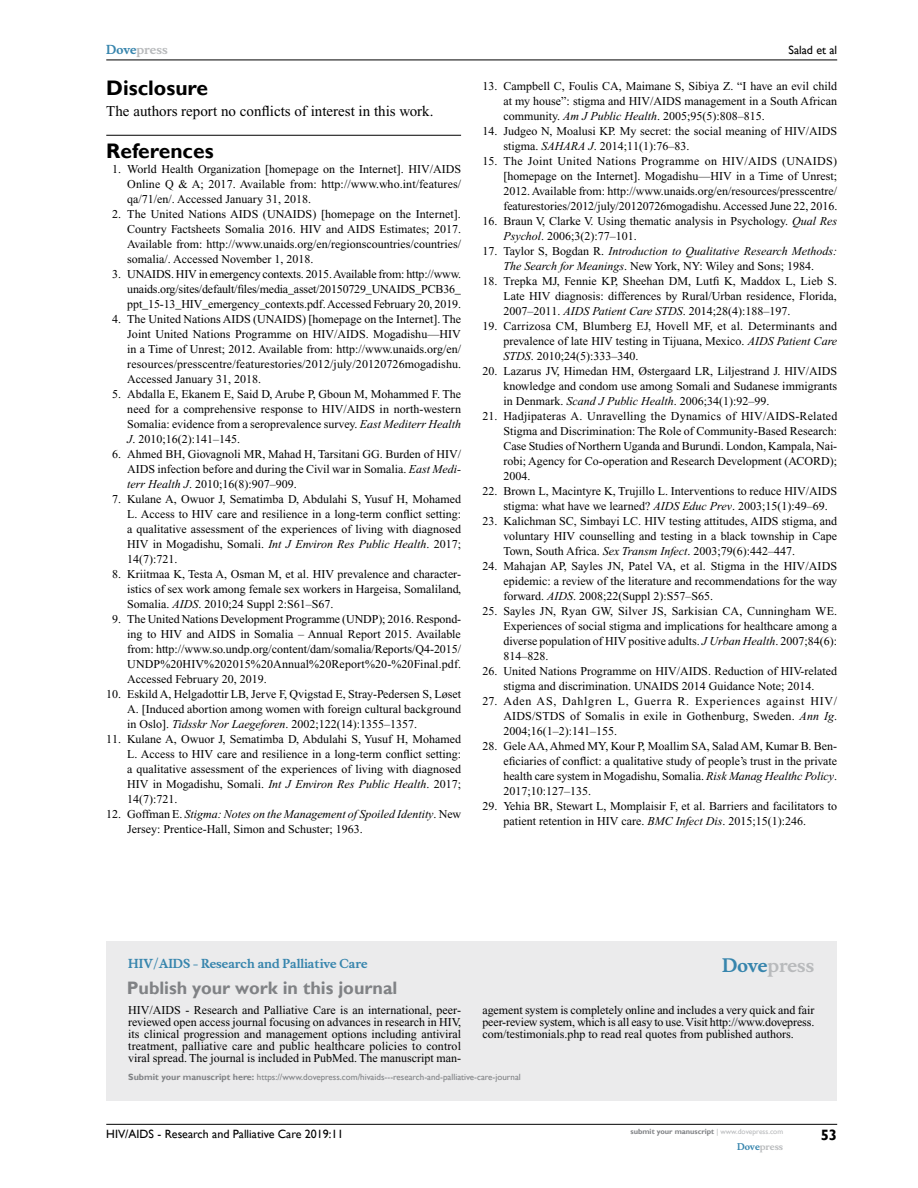
<style>
.page{position:relative;width:918px;height:1188px;background:#fff}
.page>*{position:absolute;margin:0;border:0;box-sizing:border-box;transform-origin:0 0}
.t1{font:700 21px "Gill Sans";color:#000}
.t2{font:700 18px "Gill Sans";color:#808285}
.t3{font:700 18px "Musee";color:#b8babc}
.t4{font:15px "Times New Roman";color:#000}
.t5{font:700 15px "Gill Sans";color:#000}
.t6{font:12px/15px "Times New Roman";color:#000;text-align:justify}
.t7{font:italic 12px/15px "Times New Roman";color:#000;text-align:center}
.t8{font:12px "Gill Sans";color:#000}
.t9{font:700 12px "Musee";color:#3785ad}
.t10{font:700 12px "Musee";color:#b8babc}
.t11{font:9px "Gill Sans";color:#808285}
.t12{font:700 9px "Musee";color:#b8babc}
.t13{font:700 7.5px "Gill Sans";color:#808285}
.s1{color:#3785ad}
.s2{font-style:italic}
.s3{font-style:normal}
.s4{font-weight:700}
.s5{font-weight:400;color:#b8babc}
</style>
<div class="page">
<div style="left:106px;top:941px;width:731px;height:159px;background:#ebebec"></div>
<hr style="left:106px;top:135px;width:355px;height:1px;background:#000">
<hr style="left:106px;top:1124px;width:731px;height:1px;background:#000">
<hr style="left:106px;top:60px;width:731px;height:1px;background:#000">
<p class="t10" style="left:106px;top:43px;width:63px"><span class="s1">Dove</span>press</p>
<h1 class="t1" style="left:106px;top:76px;width:103px">Disclosure</h1>
<p class="t4" style="left:106px;top:103px;width:329px">The authors report no conflicts of interest in this work.</p>
<h1 class="t1" style="left:106px;top:139px;width:109px">References</h1>
<p class="t6" style="left:127px;top:162px;width:335px;text-indent:-15px">1. World Health Organization [homepage on the Internet]. HIV/AIDS Online Q &amp; A; 2017. Available from: http://www.who.int/features/ qa/71/en/. Accessed January 31, 2018.</p>
<p class="t6" style="left:127px;top:207px;width:335px;text-indent:-15px">2. The United Nations AIDS (UNAIDS) [homepage on the Internet].<br>Country Factsheets Somalia 2016. HIV and AIDS Estimates; 2017.<br>Available from: http://www.unaids.org/en/regionscountries/countries/ somalia/. Accessed November 1, 2018.</p>
<p class="t6" style="left:127px;top:267px;width:335px;text-indent:-15px">3. UNAIDS. HIV in emergency contexts. 2015. Available from: http://www. unaids.org/sites/default/files/media_asset/20150729_UNAIDS_PCB36_ ppt_15-13_HIV_emergency_contexts.pdf. Accessed February 20, 2019.</p>
<p class="t6" style="left:127px;top:312px;width:335px;text-indent:-15px">4. The United Nations AIDS (UNAIDS) [homepage on the Internet]. The Joint United Nations Programme on HIV/AIDS. Mogadishu—HIV in a Time of Unrest; 2012. Available from: http://www.unaids.org/en/ resources/presscentre/featurestories/2012/july/20120726mogadishu.<br>Accessed January 31, 2018.</p>
<p class="t6" style="left:127px;top:387px;width:335px;text-indent:-15px">5. Abdalla E, Ekanem E, Said D, Arube P, Gboun M, Mohammed F. The need for a comprehensive response to HIV/AIDS in north-western Somalia: evidence from a seroprevalence survey. <span class="s2">East Mediterr Health J</span>. 2010;16(2):141–145.</p>
<p class="t6" style="left:127px;top:447px;width:335px;text-indent:-15px">6. Ahmed BH, Giovagnoli MR, Mahad H, Tarsitani GG. Burden of HIV/ AIDS infection before and during the Civil war in Somalia. <span class="s2">East Medi&shy;terr Health J</span>. 2010;16(8):907–909.</p>
<p class="t6" style="left:127px;top:492px;width:335px;text-indent:-15px">7. Kulane A, Owuor J, Sematimba D, Abdulahi S, Yusuf H, Mohamed L. Access to HIV care and resilience in a long-term conflict setting: a qualitative assessment of the experiences of living with diagnosed HIV in Mogadishu, Somali. <span class="s2">Int J Environ Res Public Health</span>. 2017; 14(7):721.</p>
<p class="t6" style="left:127px;top:567px;width:335px;text-indent:-15px">8. Kriitmaa K, Testa A, Osman M, et al. HIV prevalence and character&shy;istics of sex work among female sex workers in Hargeisa, Somaliland, Somalia. <span class="s2">AIDS</span>. 2010;24 Suppl 2:S61–S67.</p>
<p class="t6" style="left:127px;top:612px;width:336px;text-indent:-15px">9. The United Nations Development Programme (UNDP); 2016. Respond&shy;ing to HIV and AIDS in Somalia – Annual Report 2015. Available from: http://www.so.undp.org/content/dam/somalia/Reports/Q4-2015/ UNDP%20HIV%202015%20Annual%20Report%20-%20Final.pdf.<br>Accessed February 20, 2019.</p>
<p class="t6" style="left:127px;top:687px;width:335px;text-indent:-21px">10. Eskild A, Helgadottir LB, Jerve F, Qvigstad E, Stray-Pedersen S, Løset A. [Induced abortion among women with foreign cultural background in Oslo]. <span class="s2">Tidsskr Nor Laegeforen</span>. 2002;122(14):1355–1357.</p>
<p class="t6" style="left:127px;top:732px;width:335px;text-indent:-21px">11. Kulane A, Owuor J, Sematimba D, Abdulahi S, Yusuf H, Mohamed L. Access to HIV care and resilience in a long-term conflict setting: a qualitative assessment of the experiences of living with diagnosed HIV in Mogadishu, Somali. <span class="s2">Int J Environ Res Public Health</span>. 2017; 14(7):721.</p>
<p class="t6" style="left:127px;top:807px;width:335px;text-indent:-21px">12. Goffman E. <span class="s2">Stigma: Notes on the Management of Spoiled Identity</span>. New<br>Jersey: Prentice-Hall, Simon and Schuster; 1963.</p>
<p class="t8" style="left:789px;top:43px;width:50px">Salad et al</p>
<p class="t6" style="left:503px;top:79px;width:335px;text-indent:-21px">13. Campbell C, Foulis CA, Maimane S, Sibiya Z. “I have an evil child at my house”: stigma and HIV/AIDS management in a South African community. <span class="s2">Am J Public Health</span>. 2005;95(5):808–815.</p>
<p class="t6" style="left:503px;top:124px;width:335px;text-indent:-21px">14. Judgeo N, Moalusi KP. My secret: the social meaning of HIV/AIDS stigma. <span class="s2">SAHARA J</span>. 2014;11(1):76–83.</p>
<p class="t6" style="left:503px;top:154px;width:335px;text-indent:-21px">15. The Joint United Nations Programme on HIV/AIDS (UNAIDS) [homepage on the Internet]. Mogadishu—HIV in a Time of Unrest; 2012. Available from: http://www.unaids.org/en/resources/presscentre/ featurestories/2012/july/20120726mogadishu. Accessed June 22, 2016.</p>
<p class="t6" style="left:503px;top:214px;width:335px;text-indent:-21px">16. Braun V, Clarke V. Using thematic analysis in Psychology. <span class="s2">Qual Res<br>Psychol</span>. 2006;3(2):77–101.</p>
<p class="t7" style="left:482px;top:244px;width:356px"><span class="s3">17. Taylor S, Bogdan R.</span> Introduction to Qualitative Research Methods:<br>The Search for Meanings<span class="s3">. New York, NY: Wiley and Sons; 1984.</span></p>
<p class="t6" style="left:503px;top:274px;width:335px;text-indent:-21px">18. Trepka MJ, Fennie KP, Sheehan DM, Lutfi K, Maddox L, Lieb S.<br>Late HIV diagnosis: differences by Rural/Urban residence, Florida, 2007–2011. <span class="s2">AIDS Patient Care STDS</span>. 2014;28(4):188–197.</p>
<p class="t6" style="left:503px;top:319px;width:335px;text-indent:-21px">19. Carrizosa CM, Blumberg EJ, Hovell MF, et al. Determinants and prevalence of late HIV testing in Tijuana, Mexico. <span class="s2">AIDS Patient Care STDS</span>. 2010;24(5):333–340.</p>
<p class="t6" style="left:503px;top:364px;width:335px;text-indent:-21px">20. Lazarus JV, Himedan HM, Østergaard LR, Liljestrand J. HIV/AIDS knowledge and condom use among Somali and Sudanese immigrants in Denmark. <span class="s2">Scand J Public Health</span>. 2006;34(1):92–99.</p>
<p class="t6" style="left:503px;top:409px;width:336px;text-indent:-21px">21. Hadjipateras A. Unravelling the Dynamics of HIV/AIDS-Related Stigma and Discrimination: The Role of Community-Based Research:<br>Case Studies of Northern Uganda and Burundi. London, Kampala, Nai&shy;robi; Agency for Co-operation and Research Development (ACORD); 2004.</p>
<p class="t6" style="left:503px;top:484px;width:335px;text-indent:-21px">22. Brown L, Macintyre K, Trujillo L. Interventions to reduce HIV/AIDS stigma: what have we learned? <span class="s2">AIDS Educ Prev</span>. 2003;15(1):49–69.</p>
<p class="t6" style="left:503px;top:514px;width:335px;text-indent:-21px">23. Kalichman SC, Simbayi LC. HIV testing attitudes, AIDS stigma, and voluntary HIV counselling and testing in a black township in Cape Town, South Africa. <span class="s2">Sex Transm Infect</span>. 2003;79(6):442–447.</p>
<p class="t6" style="left:503px;top:559px;width:335px;text-indent:-21px">24. Mahajan AP, Sayles JN, Patel VA, et al. Stigma in the HIV/AIDS epidemic: a review of the literature and recommendations for the way forward. <span class="s2">AIDS</span>. 2008;22(Suppl 2):S57–S65.</p>
<p class="t6" style="left:503px;top:604px;width:335px;text-indent:-21px">25. Sayles JN, Ryan GW, Silver JS, Sarkisian CA, Cunningham WE.<br>Experiences of social stigma and implications for healthcare among a diverse population of HIV positive adults. <span class="s2">J Urban Health</span>. 2007;84(6):<br>814–828.</p>
<p class="t6" style="left:482px;top:664px;width:356px;text-align:center">26. United Nations Programme on HIV/AIDS. Reduction of HIV-related stigma and discrimination. UNAIDS 2014 Guidance Note; 2014.</p>
<p class="t6" style="left:503px;top:694px;width:335px;text-indent:-21px">27. Aden AS, Dahlgren L, Guerra R. Experiences against HIV/ AIDS/STDS of Somalis in exile in Gothenburg, Sweden. <span class="s2">Ann Ig</span>.<br>2004;16(1–2):141–155.</p>
<p class="t6" style="left:503px;top:739px;width:335px;text-indent:-21px">28. Gele AA, Ahmed MY, Kour P, Moallim SA, Salad AM, Kumar B. Ben&shy;eficiaries of conflict: a qualitative study of people’s trust in the private health care system in Mogadishu, Somalia. <span class="s2">Risk Manag Healthc Policy</span>.<br>2017;10:127–135.</p>
<p class="t6" style="left:503px;top:799px;width:335px;text-indent:-21px">29. Yehia BR, Stewart L, Momplaisir F, et al. Barriers and facilitators to patient retention in HIV care. <span class="s2">BMC Infect Dis</span>. 2015;15(1):246.</p>
<p class="t9" style="left:128px;top:956px;width:241px">HIV/AIDS - Research and Palliative Care</p>
<h2 class="t2" style="left:127px;top:977px;width:272px">Publish your work in this journal</h2>
<h2 class="t3" style="left:722px;top:955px;width:94px"><span class="s1">Dove</span>press</h2>
<p class="t6" style="left:128px;top:1004px;width:334px;line-height:12px">HIV/AIDS - Research and Palliative Care is an international, peer&shy;reviewed open access journal focusing on advances in research in HIV, its clinical progression and management options including antiviral treatment, palliative care and public healthcare policies to control viral spread. The journal is included in PubMed. The manuscript man-</p>
<p class="t6" style="left:482px;top:1004px;width:334px;line-height:12px">agement system is completely online and includes a very quick and fair peer-review system, which is all easy to use. Visit http://www.dovepress. com/testimonials.php to read real quotes from published authors.</p>
<p class="t11" style="left:128px;top:1072px;width:394px"><span class="s4">Submit your manuscript here:</span> https://www.dovepress.com/hivaids---research-and-palliative-care-journal</p>
<p class="t8" style="left:106px;top:1127px;width:239px">HIV/AIDS - Research and Palliative Care 2019:11</p>
<p class="t13" style="left:631px;top:1127px;width:154px">submit your manuscript <span class="s5">| www.dovepress.com</span></p>
<p class="t12" style="left:737px;top:1141px;width:48px"><span class="s1">Dove</span>press</p>
<p class="t5" style="left:821px;top:1126px;width:18px">53</p>
</div>
